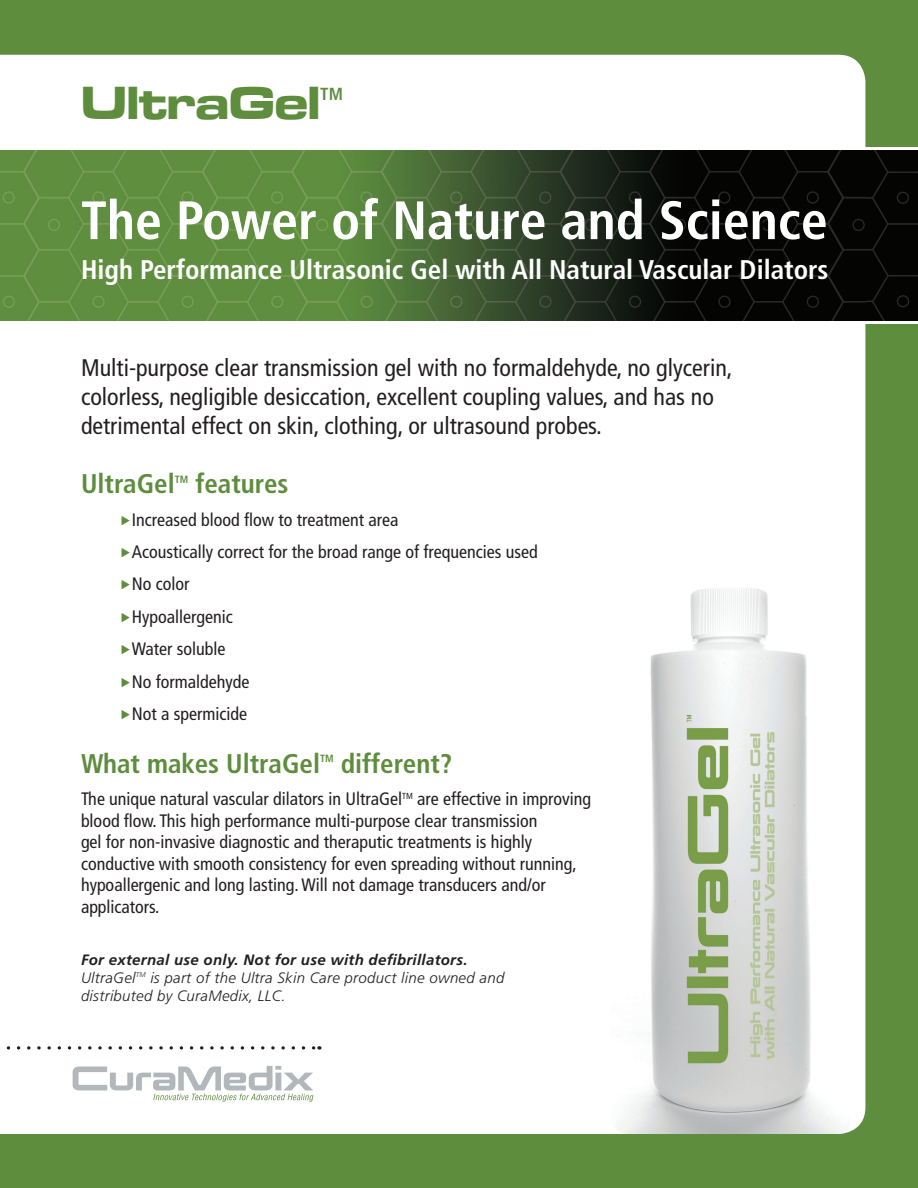
<style>
.page{position:relative;width:918px;height:1188px;background:#5e8d3e}
.page>*{position:absolute;margin:0;border:0;box-sizing:border-box;transform-origin:0 0}
.t1{font:700 condensed 54px "Frutiger LT Std";color:#fff}
.t2{font:48px "Microgramma D Bold Exte";color:#5e8d3e}
.t3{font:700 condensed 27px "Frutiger LT Std";color:#fff}
.t4{font:700 condensed 27px "Frutiger LT Std";color:#5e8d3e}
.t5{font:condensed 24px/28.8px "Frutiger LT Std";color:#231f20}
.t6{font:condensed 18px/32.4px "Frutiger LT Std";color:#231f20}
.t7{font:700 condensed 17.55px "Frutiger LT Std";color:#5e8d3e}
.t8{font:italic 300 15px/18px "Frutiger LT Std";letter-spacing:.02em;color:#231f20}
.t9{font:700 condensed 10.5px "Frutiger LT Std";color:#5e8d3e}
.s1{font-weight:700}
</style>
<div class="page">
<div style="left:0;top:55px;width:865px;height:1079px;background:#fff"></div>
<svg style="left:0;top:147px;width:918px;height:177px"></svg>
<svg style="left:0;top:1046px;width:320px;height:4px"></svg>
<svg style="left:73px;top:1066px;width:240px;height:36px;background:#e0e3e2"></svg>
<img style="left:611px;top:549px;width:239px;height:585px">
<img style="left:647px;top:716px;width:169px;height:367px">
<svg style="left:122px;top:515px;width:8px;height:10px"></svg>
<svg style="left:122px;top:548px;width:8px;height:9px"></svg>
<svg style="left:122px;top:580px;width:8px;height:10px"></svg>
<svg style="left:122px;top:613px;width:8px;height:9px"></svg>
<svg style="left:122px;top:645px;width:8px;height:9px"></svg>
<svg style="left:122px;top:677px;width:8px;height:10px"></svg>
<svg style="left:122px;top:710px;width:8px;height:9px"></svg>
<h2 class="t2" style="left:81px;top:75px;width:241px">UltraGel</h2>
<p class="t7" style="left:320px;top:83px;width:24px">TM</p>
<h1 class="t1" style="left:81px;top:188px;width:748px">The Power of Nature and Science</h1>
<h3 class="t3" style="left:81px;top:254px;width:749px">High Performance Ultrasonic Gel with All Natural Vascular Dilators</h3>
<h3 class="t5" style="left:81px;top:353px;width:653px">Multi-purpose clear transmission gel with no formaldehyde, no glycerin, colorless, negligible desiccation, excellent coupling values, and has no detrimental effect on skin, clothing, or ultrasound probes.</h3>
<h3 class="t4" style="left:81px;top:468px;width:95px">UltraGel</h3>
<p class="t9" style="left:175px;top:473px;width:15px">TM</p>
<h3 class="t4" style="left:195px;top:468px;width:95px">features</h3>
<p class="t6" style="left:132px;top:503px;width:407px">Increased blood flow to treatment area<br>Acoustically correct for the broad range of frequencies used<br>No color<br>Hypoallergenic<br>Water soluble<br>No formaldehyde<br>Not a spermicide</p>
<h3 class="t4" style="left:81px;top:747px;width:241px">What makes UltraGel</h3>
<p class="t9" style="left:320px;top:752px;width:15px">TM</p>
<h3 class="t4" style="left:341px;top:747px;width:113px">different?</h3>
<p class="t6" style="left:81px;top:788px;width:512px;line-height:21.6px">The unique natural vascular dilators in UltraGel<sup>TM</sup> are effective in improving blood flow. This high performance multi-purpose clear transmission<br>gel for non-invasive diagnostic and theraputic treatments is highly conductive with smooth consistency for even spreading without running, hypoallergenic and long lasting. Will not damage transducers and/or applicators.</p>
<p class="t8" style="left:81px;top:951px;width:425px"><span class="s1">For external use only. Not for use with defibrillators.<br></span>UltraGel<sup>TM</sup> is part of the Ultra Skin Care product line owned and distributed by CuraMedix, LLC.</p>
</div>
